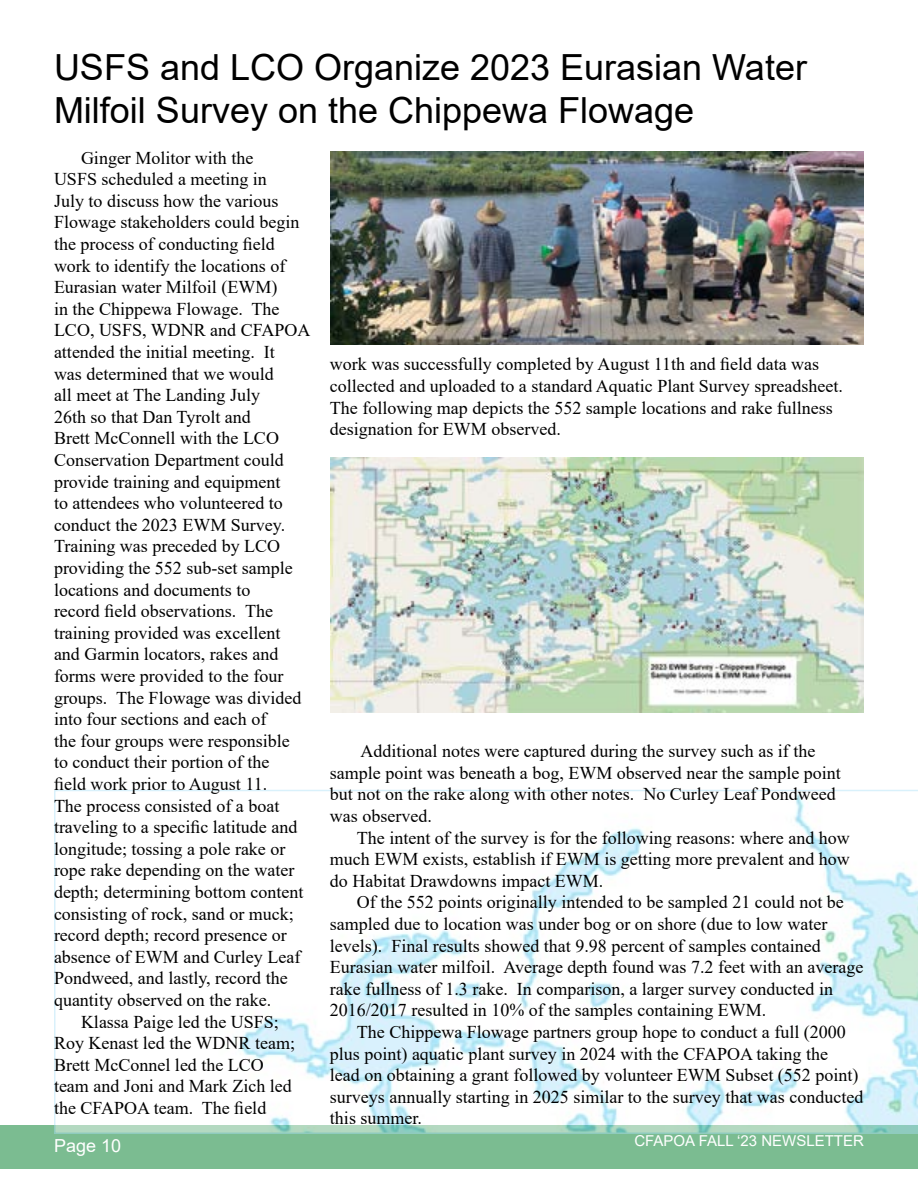
<style>
.page{position:relative;width:918px;height:1188px;background:#fff}
.page>*{position:absolute;margin:0;border:0;box-sizing:border-box;transform-origin:0 0}
.t1{font:36px/43.2px "Arial";color:#000}
.t2{font:18px/21.6px "Times New Roman";color:#000}
.t3{font:18px "Arial";color:#fff}
.t4{font:15px "Arial";color:#fff}
</style>
<div class="page">
<div style="left:0;top:1125px;width:918px;height:43px;background:#7bbc91"></div>
<svg style="left:54px;top:790px;width:864px;height:344px"></svg>
<img style="left:330px;top:151px;width:534px;height:193px">
<img style="left:330px;top:458px;width:534px;height:255px">
<h1 class="t1" style="left:54px;top:46px;width:755px">USFS and LCO Organize 2023 Eurasian Water<br>Milfoil Survey on the Chippewa Flowage</h1>
<p class="t2" style="left:81px;top:146px;width:174px">Ginger Molitor with the</p>
<p class="t2" style="left:54px;top:168px;width:214px">USFS scheduled a meeting in</p>
<p class="t2" style="left:54px;top:189px;width:226px">July to discuss how the various</p>
<p class="t2" style="left:54px;top:211px;width:247px">Flowage stakeholders could begin</p>
<p class="t2" style="left:54px;top:233px;width:222px">the process of conducting field</p>
<p class="t2" style="left:54px;top:254px;width:233px">work to identify the locations of</p>
<p class="t2" style="left:54px;top:276px;width:225px">Eurasian water Milfoil (EWM)</p>
<p class="t2" style="left:54px;top:297px;width:227px">in the Chippewa Flowage. The</p>
<p class="t2" style="left:54px;top:319px;width:258px">LCO, USFS, WDNR and CFAPOA</p>
<p class="t2" style="left:54px;top:341px;width:222px">attended the initial meeting. It</p>
<p class="t2" style="left:54px;top:362px;width:221px">was determined that we would</p>
<p class="t2" style="left:54px;top:384px;width:208px">all meet at The Landing July</p>
<p class="t2" style="left:54px;top:405px;width:198px">26th so that Dan Tyrolt and</p>
<p class="t2" style="left:54px;top:427px;width:226px">Brett McConnell with the LCO</p>
<p class="t2" style="left:54px;top:449px;width:231px">Conservation Department could</p>
<p class="t2" style="left:54px;top:470px;width:228px">provide training and equipment</p>
<p class="t2" style="left:54px;top:492px;width:230px">to attendees who volunteered to</p>
<p class="t2" style="left:54px;top:513px;width:233px">conduct the 2023 EWM Survey.</p>
<p class="t2" style="left:54px;top:535px;width:228px">Training was preceded by LCO</p>
<p class="t2" style="left:54px;top:557px;width:240px">providing the 552 sub-set sample</p>
<p class="t2" style="left:54px;top:578px;width:198px">locations and documents to</p>
<p class="t2" style="left:54px;top:600px;width:221px">record field observations. The</p>
<p class="t2" style="left:54px;top:621px;width:228px">training provided was excellent</p>
<p class="t2" style="left:54px;top:643px;width:226px">and Garmin locators, rakes and</p>
<p class="t2" style="left:54px;top:665px;width:231px">forms were provided to the four</p>
<p class="t2" style="left:54px;top:686px;width:249px">groups. The Flowage was divided</p>
<p class="t2" style="left:54px;top:708px;width:214px">into four sections and each of</p>
<p class="t2" style="left:54px;top:729px;width:237px">the four groups were responsible</p>
<p class="t2" style="left:54px;top:751px;width:217px">to conduct their portion of the</p>
<p class="t2" style="left:54px;top:773px;width:215px">field work prior to August 11.</p>
<p class="t2" style="left:54px;top:794px;width:227px">The process consisted of a boat</p>
<p class="t2" style="left:54px;top:816px;width:245px">traveling to a specific latitude and</p>
<p class="t2" style="left:54px;top:837px;width:233px">longitude; tossing a pole rake or</p>
<p class="t2" style="left:54px;top:859px;width:242px">rope rake depending on the water</p>
<p class="t2" style="left:54px;top:881px;width:251px">depth; determining bottom content</p>
<p class="t2" style="left:54px;top:902px;width:241px">consisting of rock, sand or muck;</p>
<p class="t2" style="left:54px;top:924px;width:234px">record depth; record presence or</p>
<p class="t2" style="left:54px;top:945px;width:248px">absence of EWM and Curley Leaf</p>
<p class="t2" style="left:54px;top:967px;width:235px">Pondweed, and lastly, record the</p>
<p class="t2" style="left:54px;top:989px;width:219px">quantity observed on the rake.</p>
<p class="t2" style="left:81px;top:1010px;width:199px">Klassa Paige led the USFS;</p>
<p class="t2" style="left:54px;top:1032px;width:243px">Roy Kenast led the WDNR team;</p>
<p class="t2" style="left:54px;top:1053px;width:211px">Brett McConnel led the LCO</p>
<p class="t2" style="left:54px;top:1075px;width:239px">team and Joni and Mark Zich led</p>
<p class="t2" style="left:54px;top:1097px;width:214px">the CFAPOA team. The field</p>
<p class="t2" style="left:330px;top:353px;width:514px">work was successfully completed by August 11th and field data was collected and uploaded to a standard Aquatic Plant Survey spreadsheet.<br>The following map depicts the 552 sample locations and rake fullness designation for EWM observed.</p>
<p class="t2" style="left:330px;top:740px;width:512px;text-indent:31px">Additional notes were captured during the survey such as if the sample point was beneath a bog, EWM observed near the sample point but not on the rake along with other notes. No Curley Leaf Pondweed was observed.</p>
<p class="t2" style="left:330px;top:826px;width:521px;text-align:justify;text-indent:27px">The intent of the survey is for the following reasons: where and how much EWM exists, establish if EWM is getting more prevalent and how do Habitat Drawdowns impact EWM.</p>
<p class="t2" style="left:330px;top:891px;width:535px;text-indent:27px">Of the 552 points originally intended to be sampled 21 could not be sampled due to location was under bog or on shore (due to low water levels). Final results showed that 9.98 percent of samples contained Eurasian water milfoil. Average depth found was 7.2 feet with an average rake fullness of 1.3 rake. In comparison, a larger survey conducted in 2016/2017 resulted in 10% of the samples containing EWM.</p>
<p class="t2" style="left:330px;top:1021px;width:535px;text-indent:27px">The Chippewa Flowage partners group hope to conduct a full (2000 plus point) aquatic plant survey in 2024 with the CFAPOA taking the<br>lead on obtaining a grant followed by volunteer EWM Subset (552 point) surveys annually starting in 2025 similar to the survey that was conducted this summer.</p>
<p class="t3" style="left:54px;top:1133px;width:69px">Page 10</p>
<p class="t4" style="left:634px;top:1131px;width:231px">CFAPOA FALL ‘23 NEWSLETTER</p>
</div>
